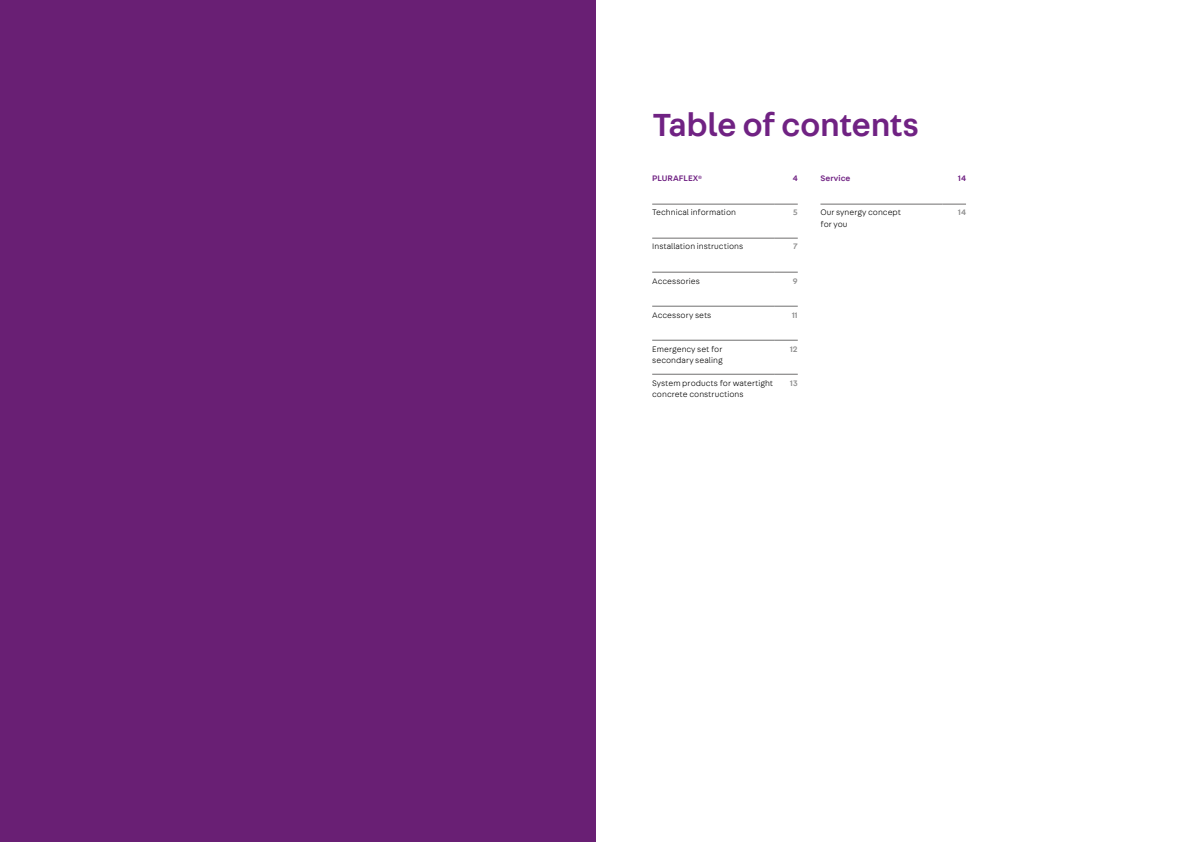
<style>
.page{position:relative;width:1191px;height:842px;background:#fff}
.page>*{position:absolute;margin:0;border:0;box-sizing:border-box;transform-origin:0 0}
.t1{font:500 34px "Fabriga";letter-spacing:-.015em;color:#702283}
.t2{font:300 8.5px/11.3px "Fabriga";letter-spacing:.005em;color:#000}
.t3{font:500 8.5px "Fabriga";letter-spacing:.005em;color:#702283}
.t4{font:500 8.5px "Fabriga";color:#929292}
</style>
<div class="page">
<div style="left:0;top:0;width:595px;height:842px;background:#691f74"></div>
<hr style="left:652px;top:272px;width:122px;height:1px;background:#706f6f">
<svg style="left:774px;top:272px;width:23px;height:1px"></svg>
<hr style="left:652px;top:306px;width:122px;height:1px;background:#706f6f">
<svg style="left:774px;top:306px;width:23px;height:1px"></svg>
<hr style="left:652px;top:340px;width:122px;height:1px;background:#706f6f">
<svg style="left:774px;top:340px;width:23px;height:1px"></svg>
<hr style="left:652px;top:374px;width:122px;height:1px;background:#706f6f">
<svg style="left:774px;top:374px;width:23px;height:1px"></svg>
<hr style="left:652px;top:238px;width:122px;height:1px;background:#706f6f">
<svg style="left:774px;top:238px;width:23px;height:1px"></svg>
<hr style="left:652px;top:204px;width:122px;height:1px;background:#706f6f">
<svg style="left:774px;top:204px;width:23px;height:1px"></svg>
<hr style="left:820px;top:204px;width:122px;height:1px;background:#706f6f">
<svg style="left:942px;top:204px;width:24px;height:1px"></svg>
<h1 class="t1" style="left:652px;top:102px;width:268px">Table of contents</h1>
<p class="t3" style="left:652px;top:173px;width:51px">PLURAFLEX<sup>®</sup></p>
<p class="t3" style="left:792px;top:173px;width:7px">4</p>
<p class="t2" style="left:652px;top:207px;width:85px">Technical information</p>
<p class="t4" style="left:793px;top:207px;width:6px">5</p>
<p class="t2" style="left:652px;top:241px;width:93px">Installation instructions</p>
<p class="t4" style="left:793px;top:241px;width:6px">7</p>
<p class="t2" style="left:652px;top:275px;width:49px">Accessories</p>
<p class="t4" style="left:793px;top:275px;width:6px">9</p>
<p class="t2" style="left:652px;top:309px;width:61px">Accessory sets</p>
<p class="t4" style="left:792px;top:309px;width:7px">11</p>
<p class="t2" style="left:652px;top:343px;width:72px">Emergency set for secondary sealing</p>
<p class="t4" style="left:790px;top:343px;width:9px">12</p>
<p class="t2" style="left:652px;top:377px;width:122px">System products for watertight concrete constructions</p>
<p class="t4" style="left:790px;top:377px;width:9px">13</p>
<p class="t3" style="left:820px;top:173px;width:31px">Service</p>
<p class="t3" style="left:958px;top:173px;width:9px">14</p>
<p class="t2" style="left:820px;top:207px;width:82px">Our synergy concept for you</p>
<p class="t4" style="left:958px;top:207px;width:9px">14</p>
</div>
